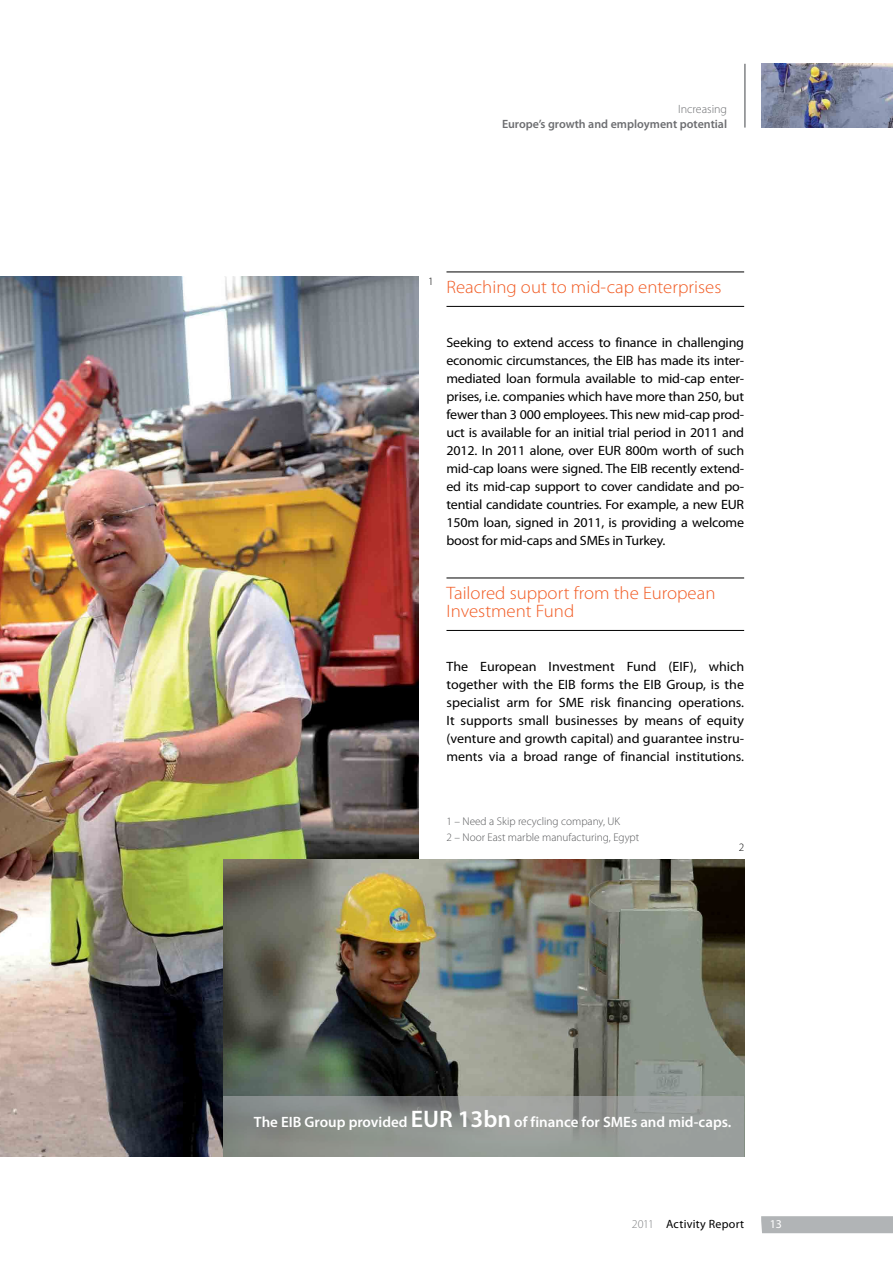
<style>
.page{position:relative;width:893px;height:1263px;background:#fff}
.page>*{position:absolute;margin:0;border:0;box-sizing:border-box;transform-origin:0 0}
.t1{font:300 18px/18px "Myriad Pro";color:#f15a22;scale:1.05 1}
.t2{font:600 15px "Myriad Pro";color:#fff}
.t3{font:13.5px/18px "Myriad Pro";letter-spacing:-.01em;color:#000;text-align:justify;scale:1.04 1}
.t4{font:600 12px "Myriad Pro";color:#6d6e71}
.t5{font:12px "Myriad Pro";letter-spacing:.02em;color:#000}
.t6{font:300 12px "Myriad Pro";color:#6d6e71}
.t7{font:12px "Myriad Pro";color:#fff}
.t8{font:300 11.25px/16.5px "Myriad Pro";color:#58595b}
.t9{font:300 11.25px "Myriad Pro";color:#000}
.s1{font-size:24px}
.s2{font-weight:300;color:#808285}
</style>
<div class="page">
<img style="left:761px;top:64px;width:132px;height:64px">
<div style="left:761px;top:1216px;width:132px;height:17px;background:#b1b4b6"></div>
<hr style="left:744px;top:64px;width:2px;height:64px;background:#808285">
<img style="left:0;top:276px;width:419px;height:881px">
<hr style="left:446px;top:272px;width:298px;height:1px;background:#000">
<hr style="left:446px;top:306px;width:298px;height:1px;background:#000">
<hr style="left:446px;top:578px;width:298px;height:1px;background:#000">
<hr style="left:446px;top:630px;width:298px;height:1px;background:#000">
<img style="left:223px;top:859px;width:521px;height:237px">
<svg style="left:223px;top:1096px;width:521px;height:61px;background:#919692"></svg>
<p class="t6" style="left:678px;top:103px;width:51px">Increasing</p>
<p class="t4" style="left:502px;top:116px;width:227px">Europe’s growth and employment potential</p>
<p class="t9" style="left:428px;top:275px;width:7px">1</p>
<h1 class="t1" style="left:446px;top:279px;width:263px">Reaching out to mid-cap enterprises</h1>
<p class="t3" style="left:446px;top:334px;width:288px">Seeking to extend access to finance in challenging economic circumstances, the EIB has made its inter&shy;mediated loan formula available to mid-cap enter&shy;prises, i.e. companies which have more than 250, but fewer than 3 000 employees. This new mid-cap prod&shy;uct is available for an initial trial period in 2011 and 2012. In 2011 alone, over EUR 800m worth of such mid-cap loans were signed. The EIB recently extend&shy;ed its mid-cap support to cover candidate and po&shy;tential candidate countries. For example, a new EUR 150m loan, signed in 2011, is providing a welcome boost for mid-caps and SMEs in Turkey.</p>
<h1 class="t1" style="left:446px;top:585px;width:258px">Tailored support from the European<br>Investment Fund</h1>
<p class="t3" style="left:446px;top:658px;width:288px">The European Investment Fund (EIF), which together with the EIB forms the EIB Group, is the specialist arm for SME risk financing operations.<br>It supports small businesses by means of equity (venture and growth capital) and guarantee instru&shy;ments via a broad range of financial institutions.</p>
<p class="t8" style="left:446px;top:813px;width:194px">1 – Need a Skip recycling company, UK<br>2 – Noor East marble manufacturing, Egypt</p>
<p class="t9" style="left:739px;top:841px;width:7px">2</p>
<p class="t2" style="left:254px;top:1112px;width:479px">The EIB Group provided <span class="s1">EUR 13bn</span> of finance for SMEs and mid-caps.</p>
<p class="t5" style="left:632px;top:1216px;width:114px"><span class="s2">2011</span> Activity Report</p>
<p class="t7" style="left:770px;top:1217px;width:14px">13</p>
</div>
